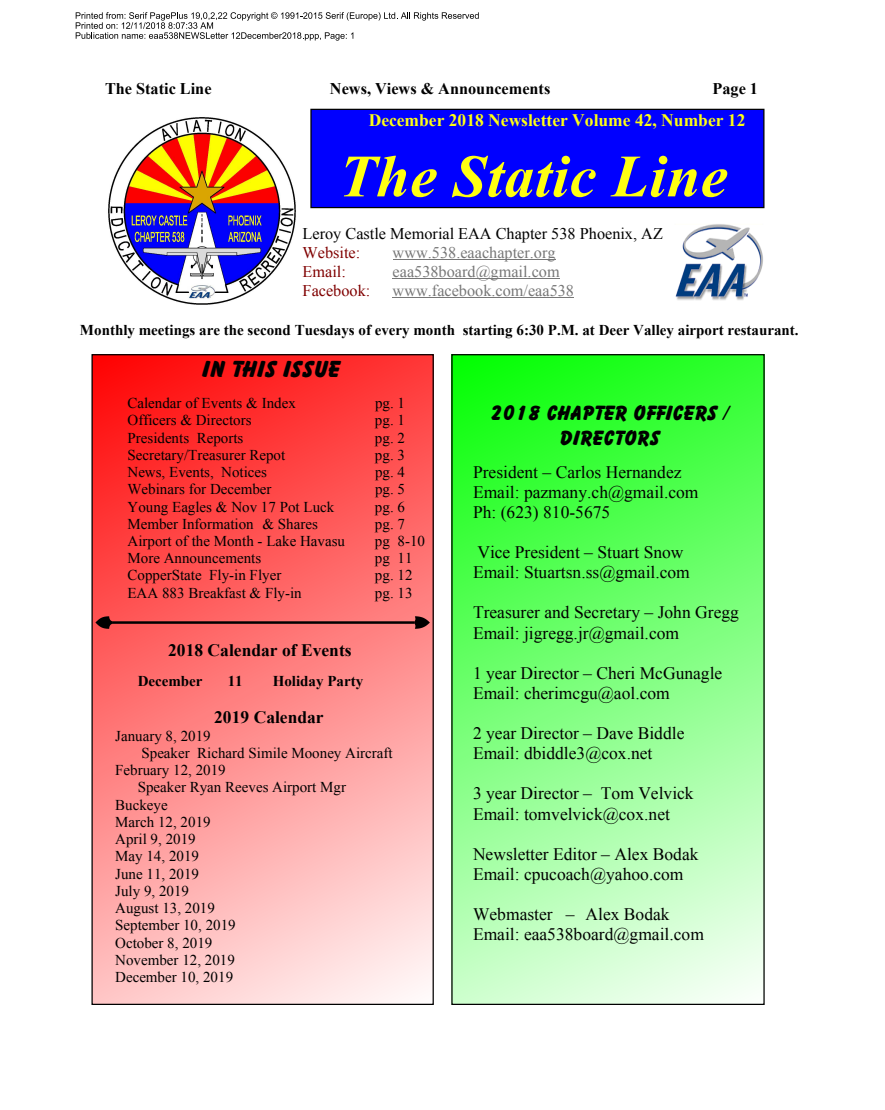
<style>
.page{position:relative;width:885px;height:1110px;background:#fff}
.page>*{position:absolute;margin:0;border:0;box-sizing:border-box;transform-origin:0 0}
.t1{font:italic 700 60px "Times New Roman";letter-spacing:.01em;color:#ffff12}
.t2{font:22.5px "Balloonist SF Bold";color:#000}
.t3{font:20px/24.8px "Balloonist SF Bold";color:#000;text-align:center}
.t4{font:17.5px/20.1px "Times New Roman";color:#000}
.t5{font:700 17.5px "Times New Roman";color:#ffff12}
.t6{font:700 17.5px "Times New Roman";color:#000}
.t7{font:16.25px "Times New Roman";color:#777}
.t8{font:700 16.25px "Times New Roman";color:#000}
.t9{font:16.25px "Times New Roman";color:#000}
.t10{font:16.25px "Times New Roman";color:#800000}
.t11{font:15px "Times New Roman";color:#000}
.t12{font:700 15px "Times New Roman";color:#000}
</style>
<div class="page">
<svg style="left:453px;top:356px;width:310px;height:647px;background:#7dff7d"></svg>
<svg style="left:93px;top:356px;width:339px;height:647px;background:#ff7e7e"></svg>
<div style="left:310px;top:109px;width:455px;height:99px;background:#00f;border:1px solid #000"></div>
<img style="left:675px;top:224px;width:88px;height:76px">
<img style="left:108px;top:117px;width:188px;height:188px">
<hr style="left:393px;top:260px;width:163px;height:1px;background:#777">
<hr style="left:393px;top:278px;width:167px;height:1px;background:#777">
<hr style="left:393px;top:297px;width:181px;height:1px;background:#777">
<hr style="left:113px;top:621px;width:302px;height:3px;background:#000">
<svg style="left:95px;top:616px;width:18px;height:13px"></svg>
<svg style="left:415px;top:616px;width:15px;height:13px"></svg>
<svg style="left:76px;top:12px;width:403px;height:29px"></svg>
<p class="t8" style="left:105px;top:83px;width:108px">The Static Line</p>
<p class="t8" style="left:330px;top:83px;width:222px">News, Views &amp; Announcements</p>
<p class="t8" style="left:712px;top:83px;width:47px">Page 1</p>
<p class="t5" style="left:369px;top:114px;width:378px">December 2018 Newsletter Volume 42, Number 12</p>
<h1 class="t1" style="left:339px;top:156px;width:390px">The Static Line</h1>
<p class="t9" style="left:303px;top:228px;width:362px">Leroy Castle Memorial EAA Chapter 538 Phoenix, AZ</p>
<p class="t10" style="left:303px;top:247px;width:59px">Website:</p>
<p class="t7" style="left:393px;top:247px;width:164px">www.538.eaachapter.org</p>
<p class="t10" style="left:303px;top:266px;width:45px">Email:</p>
<p class="t7" style="left:393px;top:266px;width:169px">eaa538board@gmail.com</p>
<p class="t10" style="left:303px;top:284px;width:69px">Facebook:</p>
<p class="t7" style="left:393px;top:284px;width:183px">www.facebook.com/eaa538</p>
<p class="t12" style="left:80px;top:325px;width:720px">Monthly meetings are the second Tuesdays of every month starting 6:30 P.M. at Deer Valley airport restaurant.</p>
<h2 class="t2" style="left:200px;top:360px;width:140px">IN THIS ISSUE</h2>
<p class="t11" style="left:128px;top:398px;width:170px">Calendar of Events &amp; Index</p>
<p class="t11" style="left:375px;top:398px;width:32px">pg. 1</p>
<p class="t11" style="left:128px;top:415px;width:126px">Officers &amp; Directors</p>
<p class="t11" style="left:375px;top:415px;width:32px">pg. 1</p>
<p class="t11" style="left:128px;top:432px;width:117px">Presidents Reports</p>
<p class="t11" style="left:375px;top:432px;width:32px">pg. 2</p>
<p class="t11" style="left:128px;top:449px;width:159px">Secretary/Treasurer Repot</p>
<p class="t11" style="left:375px;top:449px;width:32px">pg. 3</p>
<p class="t11" style="left:128px;top:467px;width:141px">News, Events, Notices</p>
<p class="t11" style="left:375px;top:467px;width:32px">pg. 4</p>
<p class="t11" style="left:128px;top:484px;width:146px">Webinars for December</p>
<p class="t11" style="left:375px;top:484px;width:32px">pg. 5</p>
<p class="t11" style="left:128px;top:501px;width:208px">Young Eagles &amp; Nov 17 Pot Luck</p>
<p class="t11" style="left:375px;top:501px;width:32px">pg. 6</p>
<p class="t11" style="left:128px;top:518px;width:192px">Member Information &amp; Shares</p>
<p class="t11" style="left:375px;top:518px;width:32px">pg. 7</p>
<p class="t11" style="left:128px;top:536px;width:219px">Airport of the Month - Lake Havasu</p>
<p class="t11" style="left:375px;top:536px;width:52px">pg 8-10</p>
<p class="t11" style="left:128px;top:553px;width:135px">More Announcements</p>
<p class="t11" style="left:375px;top:553px;width:39px">pg 11</p>
<p class="t11" style="left:128px;top:570px;width:155px">CopperState Fly-in Flyer</p>
<p class="t11" style="left:375px;top:570px;width:39px">pg. 12</p>
<p class="t11" style="left:128px;top:587px;width:176px">EAA 883 Breakfast &amp; Fly-in</p>
<p class="t11" style="left:375px;top:587px;width:39px">pg. 13</p>
<p class="t6" style="left:168px;top:644px;width:185px">2018 Calendar of Events</p>
<p class="t12" style="left:138px;top:676px;width:66px">December</p>
<p class="t12" style="left:228px;top:676px;width:17px">11</p>
<p class="t12" style="left:273px;top:676px;width:92px">Holiday Party</p>
<p class="t6" style="left:214px;top:711px;width:111px">2019 Calendar</p>
<p class="t11" style="left:115px;top:730px;width:97px">January 8, 2019</p>
<p class="t11" style="left:141px;top:747px;width:253px">Speaker Richard Simile Mooney Aircraft</p>
<p class="t11" style="left:115px;top:765px;width:112px">February 12, 2019</p>
<p class="t11" style="left:138px;top:782px;width:210px">Speaker Ryan Reeves Airport Mgr</p>
<p class="t11" style="left:115px;top:799px;width:54px">Buckeye</p>
<p class="t11" style="left:115px;top:816px;width:97px">March 12, 2019</p>
<p class="t11" style="left:115px;top:834px;width:82px">April 9, 2019</p>
<p class="t11" style="left:115px;top:851px;width:85px">May 14, 2019</p>
<p class="t11" style="left:115px;top:868px;width:85px">June 11, 2019</p>
<p class="t11" style="left:115px;top:885px;width:75px">July 9, 2019</p>
<p class="t11" style="left:115px;top:903px;width:101px">August 13, 2019</p>
<p class="t11" style="left:115px;top:920px;width:122px">September 10, 2019</p>
<p class="t11" style="left:115px;top:937px;width:99px">October 8, 2019</p>
<p class="t11" style="left:115px;top:954px;width:121px">November 12, 2019</p>
<p class="t11" style="left:115px;top:972px;width:119px">December 10, 2019</p>
<h3 class="t3" style="left:488px;top:401px;width:241px">2018 CHAPTER OFFICERS /<br>DIRECTORS</h3>
<p class="t4" style="left:473px;top:463px;width:227px">President – Carlos Hernandez<br>Email: pazmany.ch@gmail.com<br>Ph: (623) 810-5675</p>
<p class="t4" style="left:473px;top:544px;width:218px">Vice President – Stuart Snow<br>Email: Stuartsn.ss@gmail.com</p>
<p class="t4" style="left:473px;top:604px;width:267px">Treasurer and Secretary – John Gregg<br>Email: jigregg.jr@gmail.com</p>
<p class="t4" style="left:473px;top:665px;width:251px">1 year Director – Cheri McGunagle<br>Email: cherimcgu@aol.com</p>
<p class="t4" style="left:473px;top:725px;width:213px">2 year Director – Dave Biddle<br>Email: dbiddle3@cox.net</p>
<p class="t4" style="left:473px;top:785px;width:222px">3 year Director – Tom Velvick<br>Email: tomvelvick@cox.net</p>
<p class="t4" style="left:473px;top:846px;width:227px">Newsletter Editor – Alex Bodak<br>Email: cpucoach@yahoo.com</p>
<p class="t4" style="left:473px;top:906px;width:232px">Webmaster – Alex Bodak<br>Email: eaa538board@gmail.com</p>
</div>
